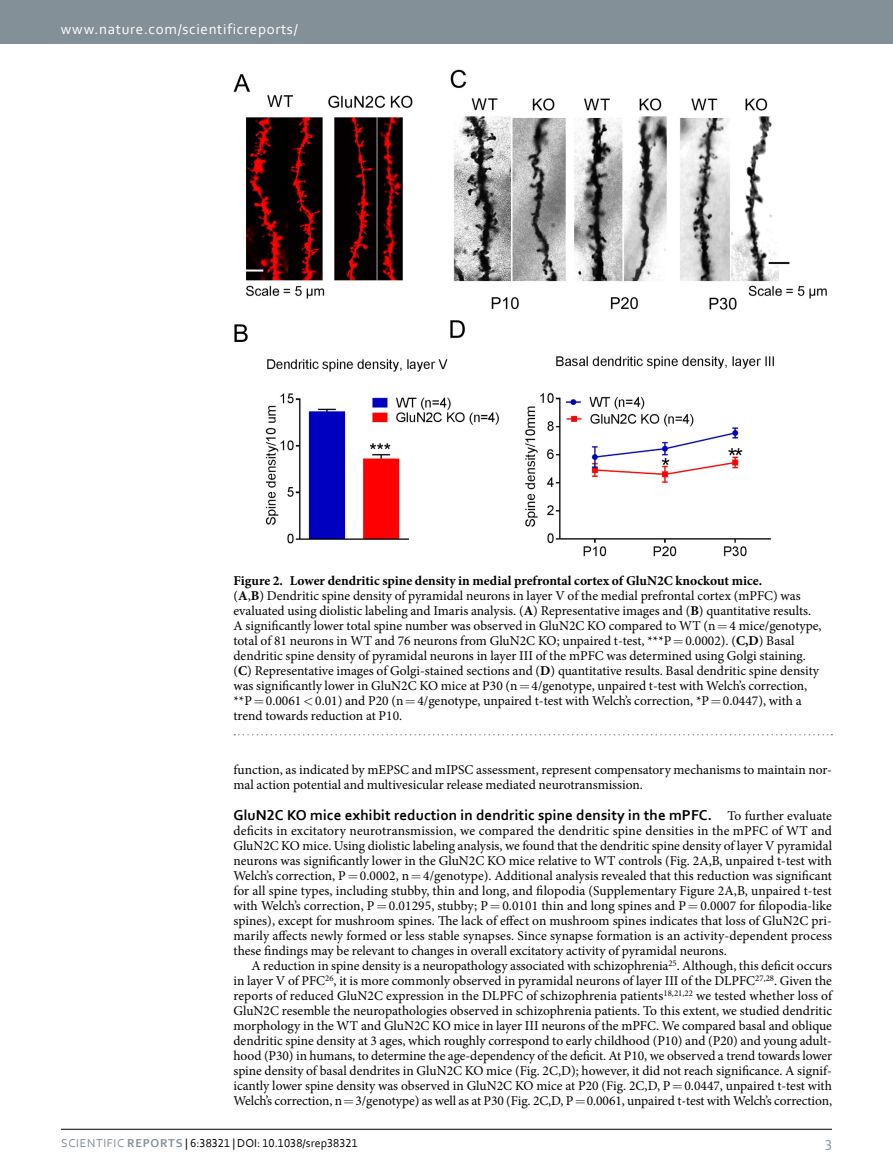
<style>
.page{position:relative;width:893px;height:1174px;background:#fff}
.page>*{position:absolute;margin:0;border:0;box-sizing:border-box;transform-origin:0 0}
.t1{font:700 15px "Corbel";letter-spacing:.01em;color:#000}
.t2{font:15px "Corbel";letter-spacing:.045em;color:#fff}
.t3{font:15px "Corbel";color:#839097}
.t4{font:13.5px/15px "Minion Pro";color:#000}
.t5{font:12px "Corbel";color:#000}
.s1{font-weight:700}
.s2{font-family:"Minion Pro";font-weight:400;font-size:13.5px}
.s3{color:#839097}
.s4{font-weight:700;color:#839097}
</style>
<div class="page">
<div style="left:0;top:0;width:893px;height:43px;background:#839097"></div>
<hr style="left:61px;top:1129px;width:771px;height:1px;background:#000">
<img style="left:233px;top:70px;width:594px;height:487px">
<svg style="left:234px;top:734px;width:598px;height:1px"></svg>
<p class="t2" style="left:61px;top:19px;width:238px">www.nature.com/scientificreports/</p>
<p class="t4" style="left:233px;top:573px;width:590px"><span class="s1">Figure 2. Lower dendritic spine density in medial prefrontal cortex of GluN2C knockout mice.<br></span>(<span class="s1">A</span>,<span class="s1">B</span>) Dendritic spine density of pyramidal neurons in layer V of the medial prefrontal cortex (mPFC) was evaluated using diolistic labeling and Imaris analysis. (<span class="s1">A</span>) Representative images and (<span class="s1">B</span>) quantitative results.<br>A significantly lower total spine number was observed in GluN2C KO compared to WT (n 4 mice/genotype, total of 81 neurons in WT and 76 neurons from GluN2C KO; unpaired t-test, ***P 0.0002). (<span class="s1">C,D</span>) Basal dendritic spine density of pyramidal neurons in layer III of the mPFC was determined using Golgi staining. (<span class="s1">C</span>) Representative images of Golgi-stained sections and (<span class="s1">D</span>) quantitative results. Basal dendritic spine density was significantly lower in GluN2C KO mice at P30 (n 4/genotype, unpaired t-test with Welch’s correction, **P 0.0061 0.01) and P20 (n 4/genotype, unpaired t-test with Welch’s correction, *P 0.0447), with a trend towards reduction at P10.</p>
<p class="t4" style="left:233px;top:762px;width:600px">function, as indicated by mEPSC and mIPSC assessment, represent compensatory mechanisms to maintain nor&shy;mal action potential and multivesicular release mediated neurotransmission.</p>
<p class="t1" style="left:233px;top:806px;width:600px">GluN2C KO mice exhibit reduction in dendritic spine density in the mPFC. <span class="s2">To further evaluate</span></p>
<p class="t4" style="left:233px;top:823px;width:600px;text-align:justify">deficits in excitatory neurotransmission, we compared the dendritic spine densities in the mPFC of WT and GluN2C KO mice. Using diolistic labeling analysis, we found that the dendritic spine density of layer V pyramidal neurons was significantly lower in the GluN2C KO mice relative to WT controls (Fig. 2A,B, unpaired t-test with Welch’s correction, P 0.0002, n 4/genotype). Additional analysis revealed that this reduction was significant for all spine types, including stubby, thin and long, and filopodia (Supplementary Figure 2A,B, unpaired t-test with Welch’s correction, P 0.01295, stubby; P 0.0101 thin and long spines and P 0.0007 for filopodia-like spines), except for mushroom spines. The lack of effect on mushroom spines indicates that loss of GluN2C pri&shy;marily affects newly formed or less stable synapses. Since synapse formation is an activity-dependent process these findings may be relevant to changes in overall excitatory activity of pyramidal neurons.</p>
<p class="t4" style="left:233px;top:958px;width:600px;text-align:justify;text-indent:18px">A reduction in spine density is a neuropathology associated with schizophrenia<sup>25</sup>. Although, this deficit occurs in layer V of PFC<sup>26</sup>, it is more commonly observed in pyramidal neurons of layer III of the DLPFC<sup>27,28</sup>. Given the reports of reduced GluN2C expression in the DLPFC of schizophrenia patients<sup>18,21,22</sup> we tested whether loss of GluN2C resemble the neuropathologies observed in schizophrenia patients. To this extent, we studied dendritic morphology in the WT and GluN2C KO mice in layer III neurons of the mPFC. We compared basal and oblique dendritic spine density at 3 ages, which roughly correspond to early childhood (P10) and (P20) and young adult&shy;hood (P30) in humans, to determine the age-dependency of the deficit. At P10, we observed a trend towards lower spine density of basal dendrites in GluN2C KO mice (Fig. 2C,D); however, it did not reach significance. A signif&shy;icantly lower spine density was observed in GluN2C KO mice at P20 (Fig. 2C,D, P 0.0447, unpaired t-test with Welch’s correction, n 3/genotype) as well as at P30 (Fig. 2C,D, P 0.0061, unpaired t-test with Welch’s correction,</p>
<p class="t5" style="left:61px;top:1135px;width:298px"><span class="s3">Scientific</span> <span class="s4">Reports</span> | 6:38321 | DOI: 10.1038/srep38321</p>
<p class="t3" style="left:825px;top:1132px;width:8px">3</p>
</div>
